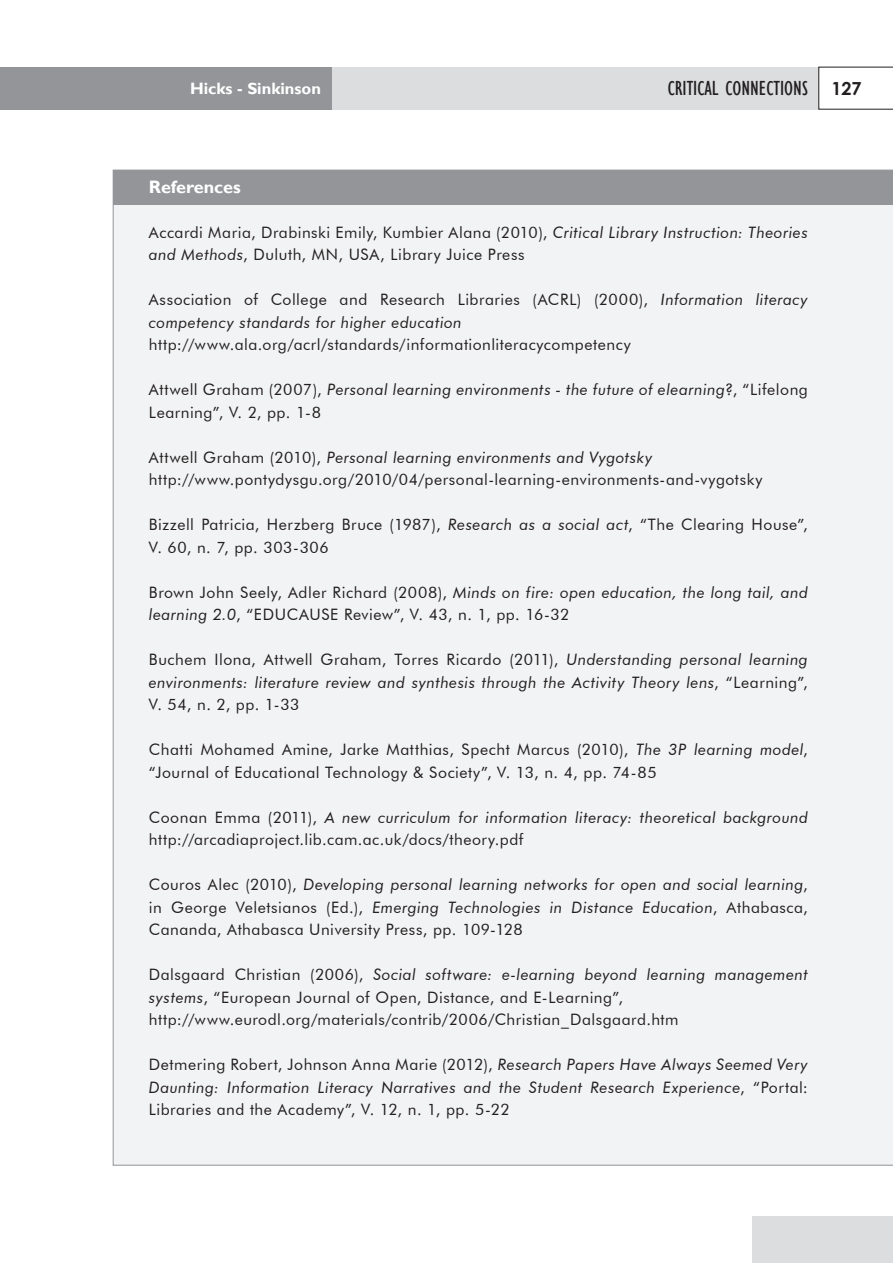
<style>
.page{position:relative;width:893px;height:1263px;background:#fff}
.page>*{position:absolute;margin:0;border:0;box-sizing:border-box;transform-origin:0 0}
.t1{font:condensed 21px "forma";color:#231f20}
.Titolo_References{font:700 18px "forma";color:#fff}
.t2{font:700 16.5px "forma";color:#fff}
.References{font:15.75px/22.5px "Futura BT";letter-spacing:.035em;color:#231f20}
.References-2{font:italic 15.75px/22.5px "Futura BT";letter-spacing:.025em;color:#231f20;text-align:justify}
.s1{font-family:"Century Gothic";font-weight:700;font-stretch:normal;font-size:18px}
.s2{font-style:italic}
.s3{font-style:normal}
</style>
<div class="page">
<div style="left:332px;top:67px;width:487px;height:42px;background:#dcdddf"></div>
<svg style="left:819px;top:67px;width:74px;height:42px"></svg>
<div style="left:0;top:67px;width:332px;height:42px;background:#939598"></div>
<div style="left:753px;top:1217px;width:140px;height:46px;background:#dcdddf"></div>
<div style="left:113px;top:204px;width:780px;height:961px;background:#f2f3f4"></div>
<div style="left:113px;top:170px;width:780px;height:34px;background:#939598"></div>
<p class="t2" style="left:190px;top:78px;width:133px">Hicks - Sinkinson</p>
<h1 class="t1" style="left:668px;top:76px;width:195px">CRITICAL CONNECTIONS <span class="s1">127</span></h1>
<p class="Titolo_References" style="left:149px;top:176px;width:94px">References</p>
<p class="References" style="left:149px;top:221px;width:661px">Accardi Maria, Drabinski Emily, Kumbier Alana (2010), <span class="s2">Critical Library Instruction: Theories and Methods</span>, Duluth, MN, USA, Library Juice Press</p>
<p class="References-2" style="left:149px;top:288px;width:661px"><span class="s3">Association of College and Research Libraries (ACRL) (2000),</span> Information literacy competency standards for higher education</p>
<p class="References" style="left:149px;top:333px;width:483px">http://www.ala.org/acrl/standards/informationliteracycompetency</p>
<p class="References" style="left:149px;top:378px;width:661px">Attwell Graham (2007), <span class="s2">Personal learning environments - the future of elearning</span>?, “Lifelong<br>Learning”, V. 2, pp. 1-8</p>
<p class="References-2" style="left:149px;top:446px;width:505px"><span class="s3">Attwell Graham (2010),</span> Personal learning environments and Vygotsky</p>
<p class="References" style="left:149px;top:468px;width:615px">http://www.pontydysgu.org/2010/04/personal-learning-environments-and-vygotsky</p>
<p class="References" style="left:149px;top:513px;width:661px">Bizzell Patricia, Herzberg Bruce (1987), <span class="s2">Research as a social act</span>, “The Clearing House”,<br>V. 60, n. 7, pp. 303-306</p>
<p class="References" style="left:149px;top:581px;width:661px">Brown John Seely, Adler Richard (2008), <span class="s2">Minds on fire: open education, the long tail, and learning 2.0</span>, “EDUCAUSE Review”, V. 43, n. 1, pp. 16-32</p>
<p class="References-2" style="left:149px;top:648px;width:661px"><span class="s3">Buchem Ilona, Attwell Graham, Torres Ricardo (2011),</span> Understanding personal learning environments: literature review and synthesis through the Activity Theory lens<span class="s3">, “Learning”, V. 54, n. 2, pp. 1-33</span></p>
<p class="References" style="left:149px;top:738px;width:661px">Chatti Mohamed Amine, Jarke Matthias, Specht Marcus (2010), <span class="s2">The 3P learning model</span>, “Journal of Educational Technology &amp; Society”, V. 13, n. 4, pp. 74-85</p>
<p class="References" style="left:149px;top:806px;width:661px">Coonan Emma (2011), <span class="s2">A new curriculum for information literacy: theoretical background </span>http://arcadiaproject.lib.cam.ac.uk/docs/theory.pdf</p>
<p class="References" style="left:149px;top:873px;width:661px;text-align:justify">Couros Alec (2010), <span class="s2">Developing personal learning networks for open and social learning</span>, in George Veletsianos (Ed.), <span class="s2">Emerging Technologies in Distance Education</span>, Athabasca, Cananda, Athabasca University Press, pp. 109-128</p>
<p class="References" style="left:149px;top:963px;width:660px">Dalsgaard Christian (2006), <span class="s2">Social software: e-learning beyond learning management systems</span>, “European Journal of Open, Distance, and E-Learning”,</p>
<p class="References" style="left:149px;top:1008px;width:531px">http://www.eurodl.org/materials/contrib/2006/Christian_Dalsgaard.htm</p>
<p class="References-2" style="left:149px;top:1053px;width:661px"><span class="s3">Detmering Robert, Johnson Anna Marie (2012),</span> Research Papers Have Always Seemed Very Daunting: Information Literacy Narratives and the Student Research Experience<span class="s3">, “Portal:<br>Libraries and the Academy”, V. 12, n. 1, pp. 5-22</span></p>
</div>
